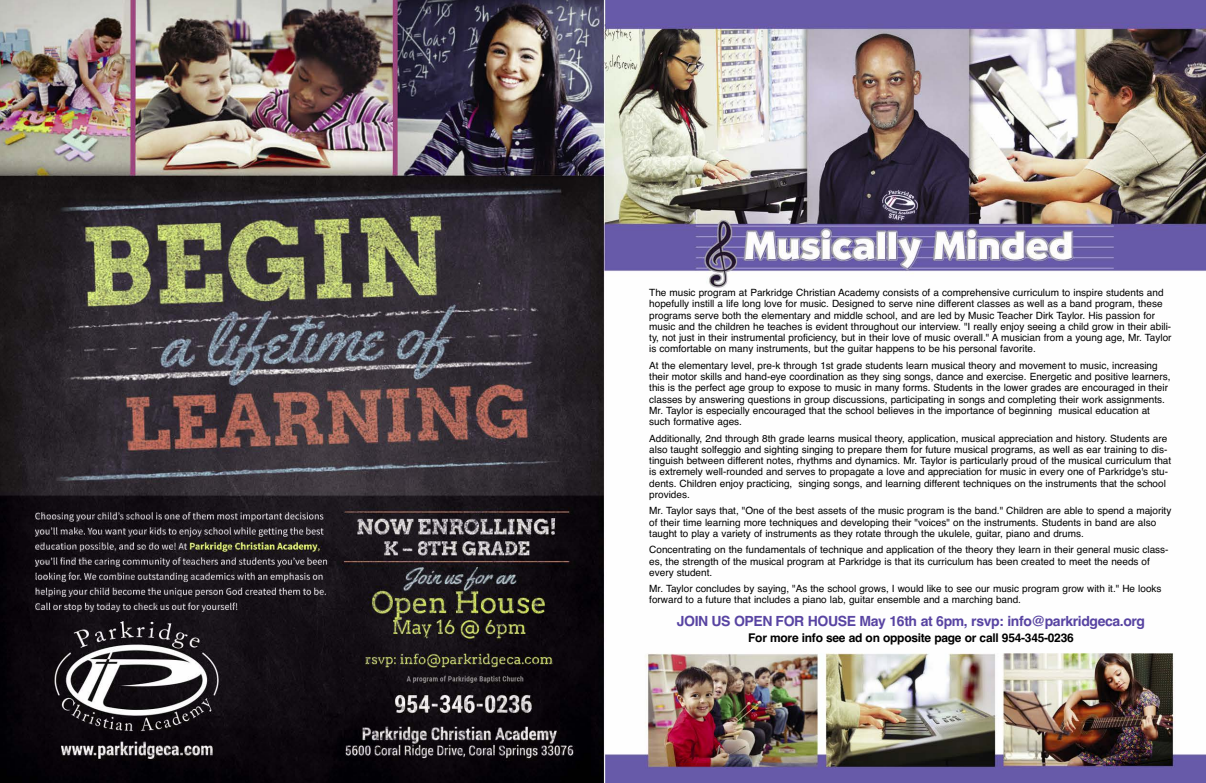
<style>
.page{position:relative;width:1206px;height:783px;background:#fff}
.page>*{position:absolute;margin:0;border:0;box-sizing:border-box;transform-origin:0 0}
.t1{font:700 14px "Helvetica";letter-spacing:-.03em;color:#5844a2}
.t2{font:700 12px "Helvetica";letter-spacing:-.02em;color:#000}
.t3{font:10px/11.3px "Helvetica";color:#000}
</style>
<div class="page">
<img style="left:0;top:0;width:1206px;height:783px">
<p class="t3" style="left:649px;top:287px;width:524px">The music program at Parkridge Christian Academy consists of a comprehensive curriculum to inspire students and hopefully instill a life long love for music. Designed to serve nine different classes as well as a band program, these programs serve both the elementary and middle school, and are led by Music Teacher Dirk Taylor. His passion for music and the children he teaches is evident throughout our interview. "I really enjoy seeing a child grow in their abili&shy;ty, not just in their instrumental proficiency, but in their love of music overall." A musician from a young age, Mr. Taylor is comfortable on many instruments, but the guitar happens to be his personal favorite.</p>
<p class="t3" style="left:649px;top:360px;width:523px">At the elementary level, pre-k through 1st grade students learn musical theory and movement to music, increasing their motor skills and hand-eye coordination as they sing songs, dance and exercise. Energetic and positive learners, this is the perfect age group to expose to music in many forms. Students in the lower grades are encouraged in their classes by answering questions in group discussions, participating in songs and completing their work assignments.<br>Mr. Taylor is especially encouraged that the school believes in the importance of beginning musical education at such formative ages.</p>
<p class="t3" style="left:649px;top:432px;width:524px">Additionally, 2nd through 8th grade learns musical theory, application, musical appreciation and history. Students are also taught solfeggio and sighting singing to prepare them for future musical programs, as well as ear training to dis&shy;tinguish between different notes, rhythms and dynamics. Mr. Taylor is particularly proud of the musical curriculum that is extremely well-rounded and serves to propagate a love and appreciation for music in every one of Parkridge's stu&shy;dents. Children enjoy practicing, singing songs, and learning different techniques on the instruments that the school provides.</p>
<p class="t3" style="left:649px;top:505px;width:524px">Mr. Taylor says that, "One of the best assets of the music program is the band." Children are able to spend a majority of their time learning more techniques and developing their "voices" on the instruments. Students in band are also taught to play a variety of instruments as they rotate through the ukulele, guitar, piano and drums.</p>
<p class="t3" style="left:649px;top:544px;width:521px">Concentrating on the fundamentals of technique and application of the theory they learn in their general music class&shy;es, the strength of the musical program at Parkridge is that its curriculum has been created to meet the needs of every student.</p>
<p class="t3" style="left:649px;top:583px;width:514px">Mr. Taylor concludes by saying, "As the school grows, I would like to see our music program grow with it." He looks forward to a future that includes a piano lab, guitar ensemble and a marching band.</p>
<h1 class="t1" style="left:677px;top:613px;width:470px">JOIN US OPEN FOR HOUSE May 16th at 6pm, rsvp: info@parkridgeca.org</h1>
<p class="t2" style="left:748px;top:630px;width:327px">For more info see ad on opposite page or call 954-345-0236</p>
</div>
